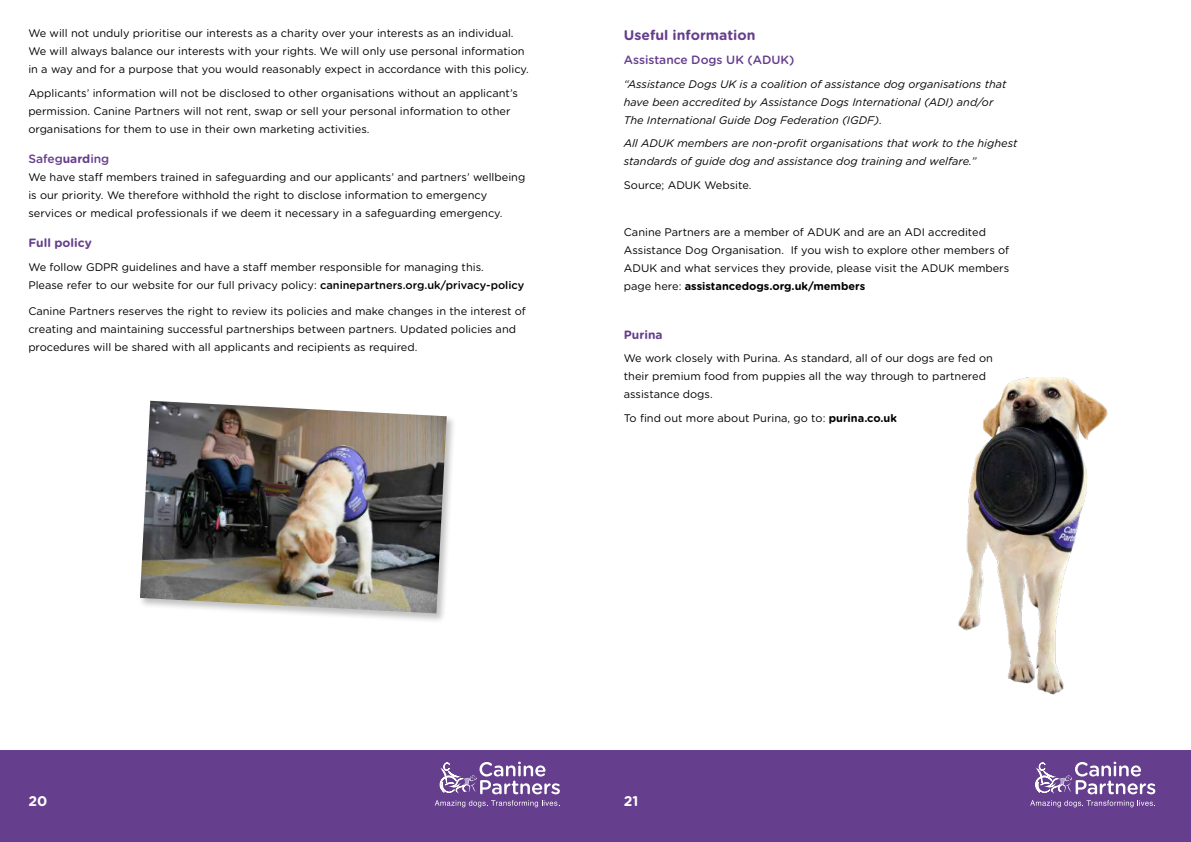
<style>
.page{position:relative;width:1191px;height:842px;background:#fff}
.page>*{position:absolute;margin:0;border:0;box-sizing:border-box;transform-origin:0 0}
.t1{font:700 14px "Gotham Rounded";color:#653e8d}
.t2{font:700 14px "Gotham Rounded";color:#fff}
.t3{font:500 12px "Gotham Rounded";color:#653e8d}
.t4{font:700 12px "Gotham Rounded";color:#653e8d}
.t5{font:11px/18px "Gotham Rounded";color:#000}
.t6{font:italic 11px/18px "Gotham Rounded";color:#000}
.s1{font-weight:700}
.s2{font-weight:500}
</style>
<div class="page">
<div style="left:0;top:750px;width:595px;height:92px;background:#653e8d"></div>
<div style="left:595px;top:750px;width:596px;height:92px;background:#653e8d"></div>
<svg style="left:434px;top:761px;width:126px;height:47px"></svg>
<svg style="left:1030px;top:761px;width:125px;height:47px"></svg>
<div style="left:138px;top:399px;width:319px;height:225px;background:#000;opacity:.25"></div>
<img style="left:140px;top:401px;width:307px;height:212px">
<img style="left:958px;top:377px;width:150px;height:318px">
<p class="t5" style="left:28px;top:24px;width:502px">We will not unduly prioritise our interests as a charity over your interests as an individual.<br>We will always balance our interests with your rights. We will only use personal information in a way and for a purpose that you would reasonably expect in accordance with this policy.</p>
<p class="t5" style="left:28px;top:83px;width:491px">Applicants’ information will not be disclosed to other organisations without an applicant’s permission. Canine Partners will not rent, swap or sell your personal information to other organisations for them to use in their own marketing activities.</p>
<p class="t3" style="left:28px;top:150px;width:82px">Safeg<span class="s1">uard</span>ing</p>
<p class="t5" style="left:28px;top:168px;width:498px">We have staff members trained in safeguarding and our applicants’ and partners’ wellbeing is our priority. We therefore withhold the right to disclose information to emergency services or medical professionals if we deem it necessary in a safeguarding emergency.</p>
<p class="t4" style="left:28px;top:234px;width:65px">Full policy</p>
<p class="t5" style="left:28px;top:257px;width:497px">We follow GDPR guidelines and have a staff member responsible for managing this.<br>Please refer to our website for our full privacy policy: <span class="s2">caninepartners.org.uk/privacy-policy</span></p>
<p class="t5" style="left:28px;top:302px;width:499px">Canine Partners reserves the right to review its policies and make changes in the interest of creating and maintaining successful partnerships between partners. Updated policies and procedures will be shared with all applicants and recipients as required.</p>
<p class="t1" style="left:624px;top:24px;width:133px">Useful information</p>
<p class="t3" style="left:624px;top:51px;width:172px">Assistance Dogs UK (ADUK)</p>
<p class="t6" style="left:624px;top:74px;width:384px">“Assistance Dogs UK is a coalition of assistance dog organisations that have been accredited by Assistance Dogs International (ADI) and/or<br>The International Guide Dog Federation (IGDF).</p>
<p class="t6" style="left:624px;top:134px;width:395px">All ADUK members are non-profit organisations that work to the highest standards of guide dog and assistance dog training and welfare.”</p>
<p class="t5" style="left:624px;top:176px;width:129px">Source; ADUK Website.</p>
<p class="t5" style="left:624px;top:223px;width:387px">Canine Partners are a member of ADUK and are an ADI accredited Assistance Dog Organisation. If you wish to explore other members of ADUK and what services they provide, please visit the ADUK members page here: <span class="s1">assistancedogs.org.uk/members</span></p>
<p class="t4" style="left:624px;top:326px;width:40px">Purina</p>
<p class="t5" style="left:624px;top:349px;width:370px">We work closely with Purina. As standard, all of our dogs are fed on their premium food from puppies all the way through to partnered assistance dogs.</p>
<p class="t5" style="left:624px;top:409px;width:274px">To find out more about Purina, go to: <span class="s1">purina.co.uk</span></p>
<p class="t2" style="left:28px;top:790px;width:20px">20</p>
<p class="t2" style="left:624px;top:790px;width:16px">21</p>
</div>
